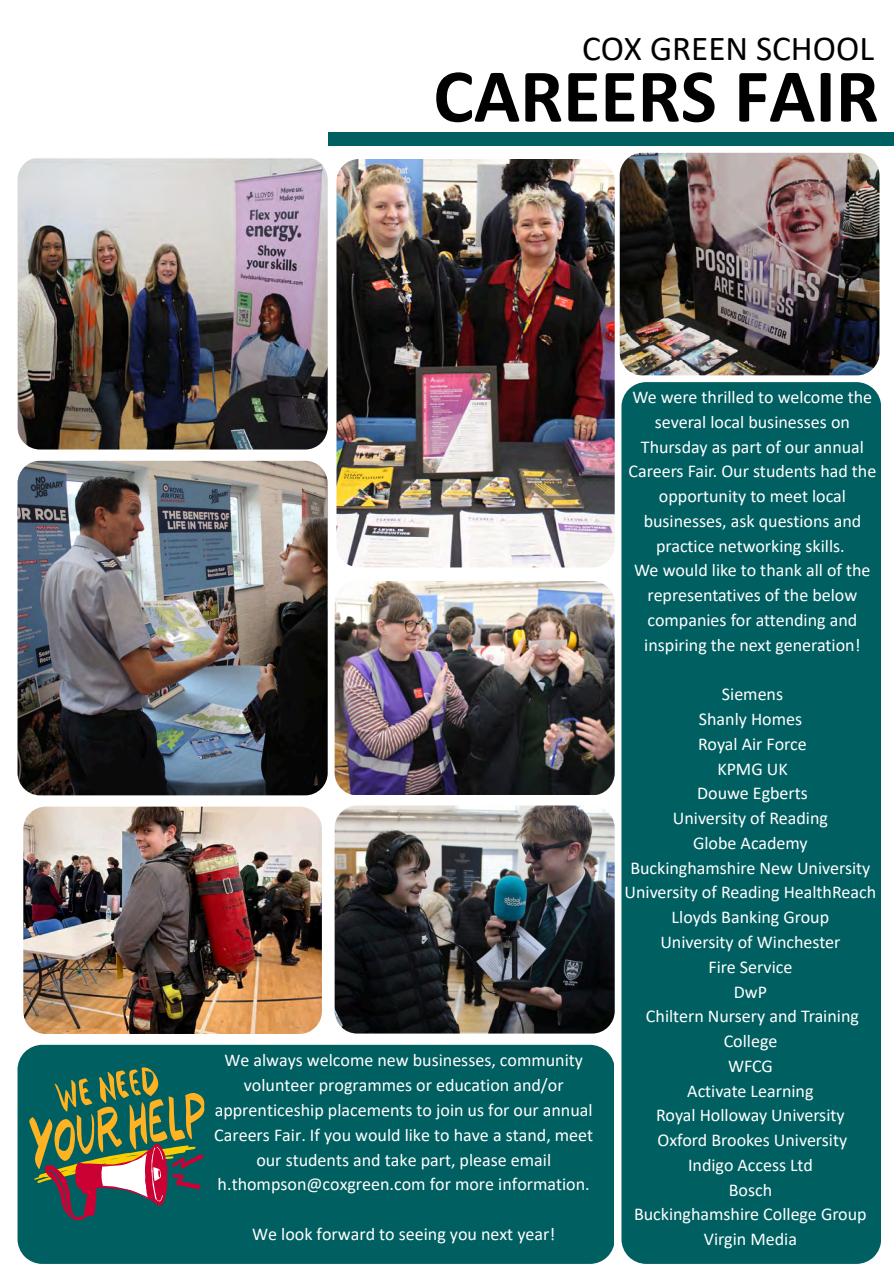
<style>
.page{position:relative;width:894px;height:1264px;background:#fff}
.page>*{position:absolute;margin:0;border:0;box-sizing:border-box;transform-origin:0 0}
.t1{font:700 76.5px "Calibri";color:#000}
.t2{font:35.1px "Calibri";color:#000}
.t3{font:18px/24.8px "Calibri";color:#fff;text-align:center}
</style>
<div class="page">
<div style="left:327px;top:132px;width:566px;height:14px;background:#005f61"></div>
<img style="left:18px;top:157px;width:309px;height:292px;border-radius:23px">
<img style="left:18px;top:461px;width:309px;height:334px;border-radius:23px">
<img style="left:619px;top:153px;width:259px;height:222px;border-radius:23px">
<img style="left:334px;top:805px;width:280px;height:228px;border-radius:23px">
<img style="left:334px;top:581px;width:280px;height:214px;border-radius:23px">
<img style="left:336px;top:159px;width:278px;height:408px;border-radius:23px">
<div style="left:621px;top:382px;width:259px;height:881px;background:#005f61"></div>
<div style="left:18px;top:1044px;width:596px;height:219px;background:#005f61"></div>
<svg style="left:29px;top:1067px;width:176px;height:153px"></svg>
<img style="left:23px;top:806px;width:299px;height:227px;border-radius:23px">
<h2 class="t2" style="left:582px;top:33px;width:293px">COX GREEN SCHOOL</h2>
<h1 class="t1" style="left:433px;top:64px;width:447px">CAREERS FAIR</h1>
<p class="t3" style="left:214px;top:1049px;width:380px">We always welcome new businesses, community volunteer programmes or education and/or apprenticeship placements to join us for our annual Careers Fair. If you would like to have a stand, meet our students and take part, please email h.thompson@coxgreen.com for more information.</p>
<p class="t3" style="left:252px;top:1222px;width:304px">We look forward to seeing you next year!</p>
<p class="t3" style="left:628px;top:386px;width:249px">We were thrilled to welcome the several local businesses on<br>Thursday as part of our annual<br>Careers Fair. Our students had the opportunity to meet local businesses, ask questions and practice networking skills.<br>We would like to thank all of the representatives of the below companies for attending and inspiring the next generation!</p>
<p class="t3" style="left:624px;top:683px;width:253px">Siemens<br>Shanly Homes<br>Royal Air Force<br>KPMG UK<br>Douwe Egberts<br>University of Reading<br>Globe Academy<br>Buckinghamshire New University<br>University of Reading HealthReach<br>Lloyds Banking Group<br>University of Winchester<br>Fire Service<br>DwP<br>Chiltern Nursery and Training<br>College<br>WFCG<br>Activate Learning<br>Royal Holloway University<br>Oxford Brookes University<br>Indigo Access Ltd<br>Bosch<br>Buckinghamshire College Group<br>Virgin Media</p>
</div>
